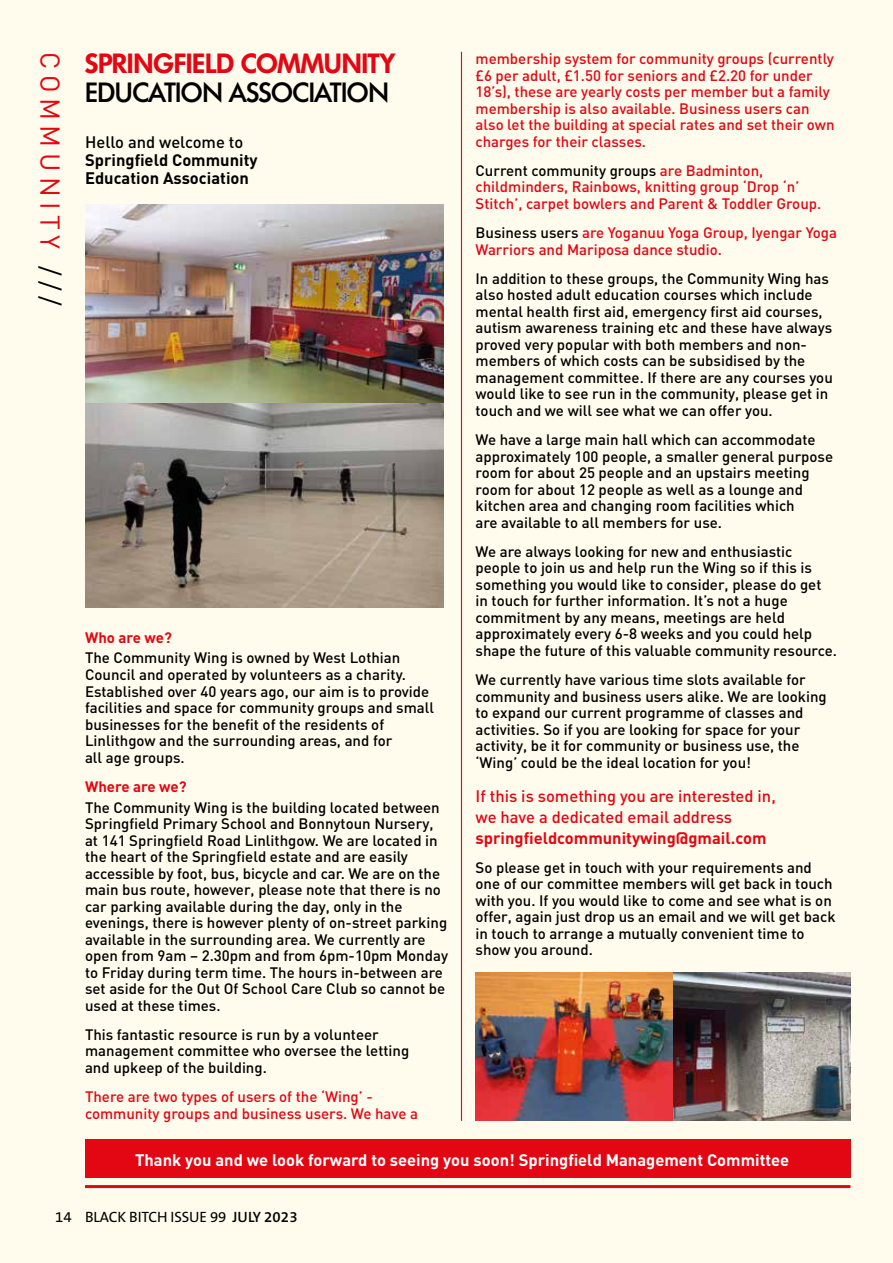
<style>
.page{position:relative;width:893px;height:1263px;background:#fffbed}
.page>*{position:absolute;margin:0;border:0;box-sizing:border-box;transform-origin:0 0}
.t1{font:600 27px "Limerick";letter-spacing:-.01em;color:#e30613}
.t2{font:500 27px "Limerick";letter-spacing:-.015em;color:#000}
.t3{font:27px "DIN";letter-spacing:.2em;color:#e30613}
.t4{font:700 16.5px "DIN";color:#fff}
.t5{font:500 16.5px/21px "DIN";color:#e30613}
.t6{font:700 16.5px/18px "DIN";color:#000}
.t7{font:700 16.5px "DIN";color:#e30613}
.t8{font:500 16.5px "DIN";color:#000}
.t9{font:500 15px/16.5px "DIN";color:#000}
.t10{font:500 15px/16.5px "DIN";color:#e30613}
.t11{font:15px "The Sans B5 Plain";letter-spacing:-.01em;color:#000}
.t12{font:700 15px "DIN";color:#e30613}
.s1{color:#000}
.s2{font-family:"The Sans B6";font-weight:600}
</style>
<div class="page">
<hr style="left:85px;top:1185px;width:765px;height:3px;background:#e30613">
<div style="left:85px;top:1139px;width:765px;height:39px;background:#e30613"></div>
<hr style="left:461px;top:52px;width:1px;height:1069px;background:#e30613">
<img style="left:85px;top:204px;width:359px;height:199px">
<img style="left:85px;top:403px;width:359px;height:205px">
<img style="left:476px;top:973px;width:374px;height:148px">
<h1 class="t3" style="left:67px;top:52px;width:255px;rotate:90deg">COMMUNITY <span class="s1">///</span></h1>
<h1 class="t1" style="left:85px;top:46px;width:311px">SPRINGFIELD COMMUNITY</h1>
<h1 class="t2" style="left:85px;top:75px;width:305px">EDUCATION ASSOCIATION</h1>
<p class="t8" style="left:85px;top:131px;width:160px">Hello and welcome to</p>
<p class="t6" style="left:85px;top:150px;width:174px">Springfield Community<br>Education Association</p>
<p class="t12" style="left:85px;top:627px;width:88px">Who are we?</p>
<p class="t9" style="left:85px;top:649px;width:351px">The Community Wing is owned by West Lothian Council and operated by volunteers as a charity.<br>Established over 40 years ago, our aim is to provide facilities and space for community groups and small businesses for the benefit of the residents of Linlithgow and the surrounding areas, and for<br>all age groups.</p>
<p class="t12" style="left:85px;top:776px;width:103px">Where are we?</p>
<p class="t9" style="left:85px;top:798px;width:365px">The Community Wing is the building located between Springfield Primary School and Bonnytoun Nursery, at 141 Springfield Road Linlithgow. We are located in the heart of the Springfield estate and are easily accessible by foot, bus, bicycle and car. We are on the main bus route, however, please note that there is no car parking available during the day, only in the evenings, there is however plenty of on-street parking available in the surrounding area. We currently are open from 9am – 2.30pm and from 6pm-10pm Monday to Friday during term time. The hours in-between are set aside for the Out Of School Care Club so cannot be used at these times.</p>
<p class="t9" style="left:85px;top:1025px;width:326px">This fantastic resource is run by a volunteer management committee who oversee the letting and upkeep of the building.</p>
<p class="t10" style="left:85px;top:1088px;width:335px">There are two types of users of the ‘Wing’ - community groups and business users. We have a</p>
<p class="t10" style="left:476px;top:50px;width:360px">membership system for community groups (currently £6 per adult, £1.50 for seniors and £2.20 for under 18’s), these are yearly costs per member but a family membership is also available. Business users can also let the building at special rates and set their own charges for their classes.</p>
<p class="t10" style="left:476px;top:162px;width:347px"><span class="s1">Current community groups</span> are Badminton, childminders, Rainbows, knitting group ‘Drop ‘n’<br>Stitch’, carpet bowlers and Parent &amp; Toddler Group.</p>
<p class="t10" style="left:476px;top:224px;width:363px"><span class="s1">Business users</span> are Yoganuu Yoga Group, Iyengar Yoga<br>Warriors and Mariposa dance studio.</p>
<p class="t9" style="left:476px;top:270px;width:359px">In addition to these groups, the Community Wing has also hosted adult education courses which include mental health first aid, emergency first aid courses, autism awareness training etc and these have always proved very popular with both members and non&shy;members of which costs can be subsidised by the management committee. If there are any courses you would like to see run in the community, please get in touch and we will see what we can offer you.</p>
<p class="t9" style="left:476px;top:431px;width:359px">We have a large main hall which can accommodate approximately 100 people, a smaller general purpose room for about 25 people and an upstairs meeting room for about 12 people as well as a lounge and kitchen area and changing room facilities which<br>are available to all members for use.</p>
<p class="t9" style="left:476px;top:543px;width:363px">We are always looking for new and enthusiastic people to join us and help run the Wing so if this is something you would like to consider, please do get in touch for further information. It’s not a huge commitment by any means, meetings are held approximately every 6-8 weeks and you could help shape the future of this valuable community resource.</p>
<p class="t9" style="left:476px;top:671px;width:353px">We currently have various time slots available for community and business users alike. We are looking to expand our current programme of classes and activities. So if you are looking for space for your activity, be it for community or business use, the ‘Wing’ could be the ideal location for you!</p>
<p class="t5" style="left:476px;top:784px;width:302px">If this is something you are interested in, we have a dedicated email address</p>
<p class="t7" style="left:476px;top:827px;width:292px">springfieldcommunitywing@gmail.com</p>
<p class="t9" style="left:476px;top:859px;width:362px">So please get in touch with your requirements and one of our committee members will get back in touch with you. If you would like to come and see what is on offer, again just drop us an email and we will get back in touch to arrange a mutually convenient time to show you around.</p>
<p class="t4" style="left:135px;top:1149px;width:656px">Thank you and we look forward to seeing you soon! Springfield Management Committee</p>
<p class="t11" style="left:55px;top:1209px;width:244px">14 BLACK BITCH ISSUE 99 <span class="s2">JULY 2023</span></p>
</div>
